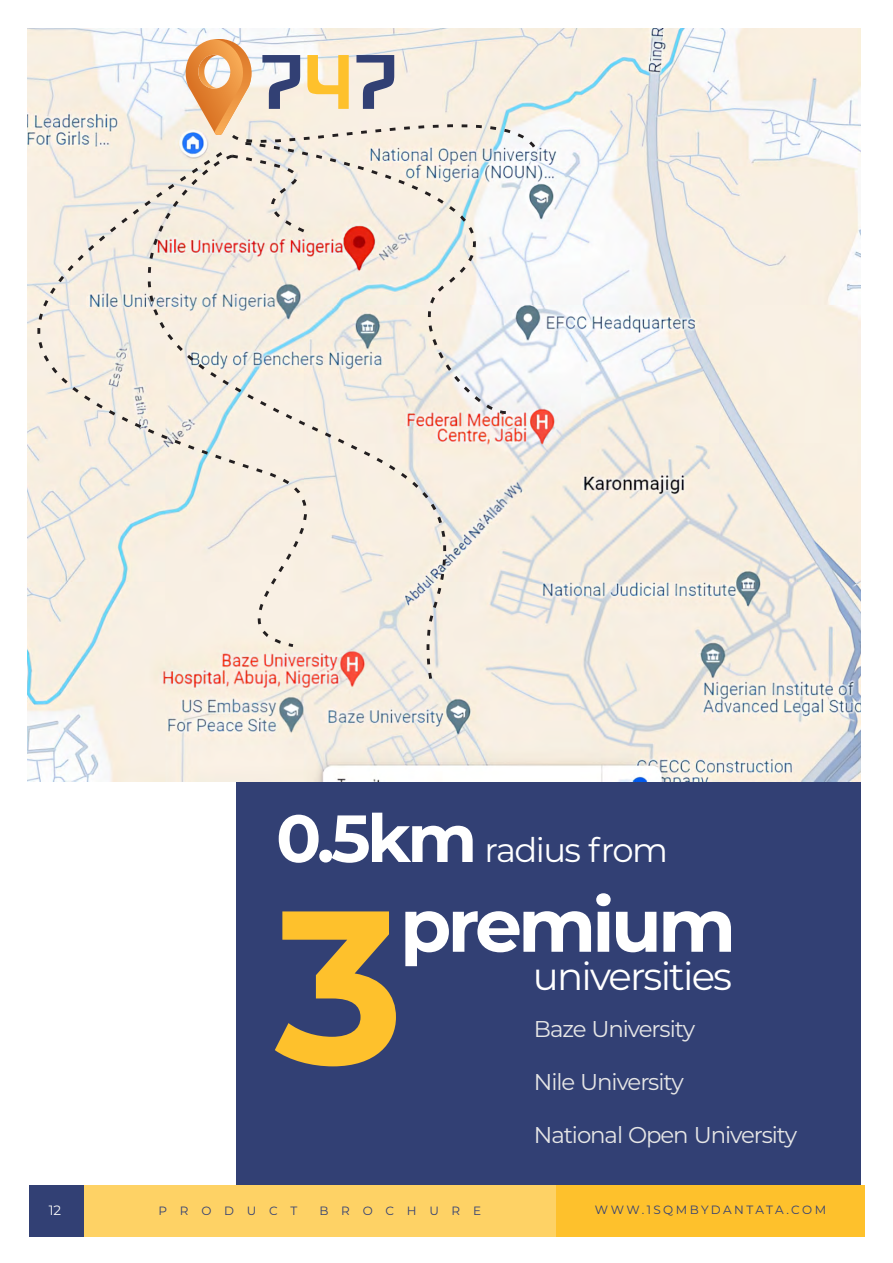
<style>
.page{position:relative;width:893px;height:1263px;background:#fff}
.page>*{position:absolute;margin:0;border:0;box-sizing:border-box;transform-origin:0 0}
.t1{font:700 217.65px "Montserrat";color:#fec12c}
.t2{font:700 74.25px "Montserrat";letter-spacing:-.05em;color:#fff}
.t3{font:38.7px "Montserrat";letter-spacing:-.045em;color:#fff}
.t4{font:33.9px "Montserrat";letter-spacing:-.045em;color:#fff}
.t5{font:22.8px "Montserrat";letter-spacing:-.045em;color:#e6e6e6}
.t6{font:13.5px "Montserrat";color:#f9f9f9}
.t7{font:12px "Montserrat";letter-spacing:.205em;color:#324074}
.t8{font:12px "Montserrat";letter-spacing:1.065em;color:#324074}
.s1{font-weight:700;font-size:66.45px}
</style>
<div class="page">
<img style="left:28px;top:29px;width:833px;height:753px">
<div style="left:236px;top:782px;width:625px;height:402px;background:#324074"></div>
<svg style="left:484px;top:141px;width:84px;height:274px"></svg>
<svg style="left:27px;top:149px;width:152px;height:500px;background:#f3ebdf"></svg>
<svg style="left:82px;top:152px;width:402px;height:531px;background:#efe6db"></svg>
<svg style="left:179px;top:39px;width:362px;height:195px;background:#e8ded1"></svg>
<div style="left:29px;top:1185px;width:55px;height:51px;background:#324074"></div>
<div style="left:84px;top:1185px;width:472px;height:51px;background:#fed265"></div>
<div style="left:556px;top:1185px;width:308px;height:51px;background:#fec12c"></div>
<h3 class="t4" style="left:276px;top:829px;width:393px"><span class="s1">0.5km</span> radius from</h3>
<h1 class="t1" style="left:275px;top:853px;width:130px">3</h1>
<h2 class="t2" style="left:400px;top:880px;width:337px">premium</h2>
<h3 class="t3" style="left:533px;top:952px;width:201px">universities</h3>
<p class="t5" style="left:534px;top:1015px;width:163px">Baze University</p>
<p class="t5" style="left:534px;top:1068px;width:151px">Nile University</p>
<p class="t5" style="left:534px;top:1121px;width:265px">National Open University</p>
<p class="t6" style="left:49px;top:1202px;width:14px">12</p>
<p class="t8" style="left:159px;top:1203px;width:140px">PRODUCT</p>
<p class="t8" style="left:319px;top:1203px;width:163px">BROCHURE</p>
<p class="t7" style="left:595px;top:1202px;width:233px">WWW.1SQMBYDANTATA.COM</p>
</div>
